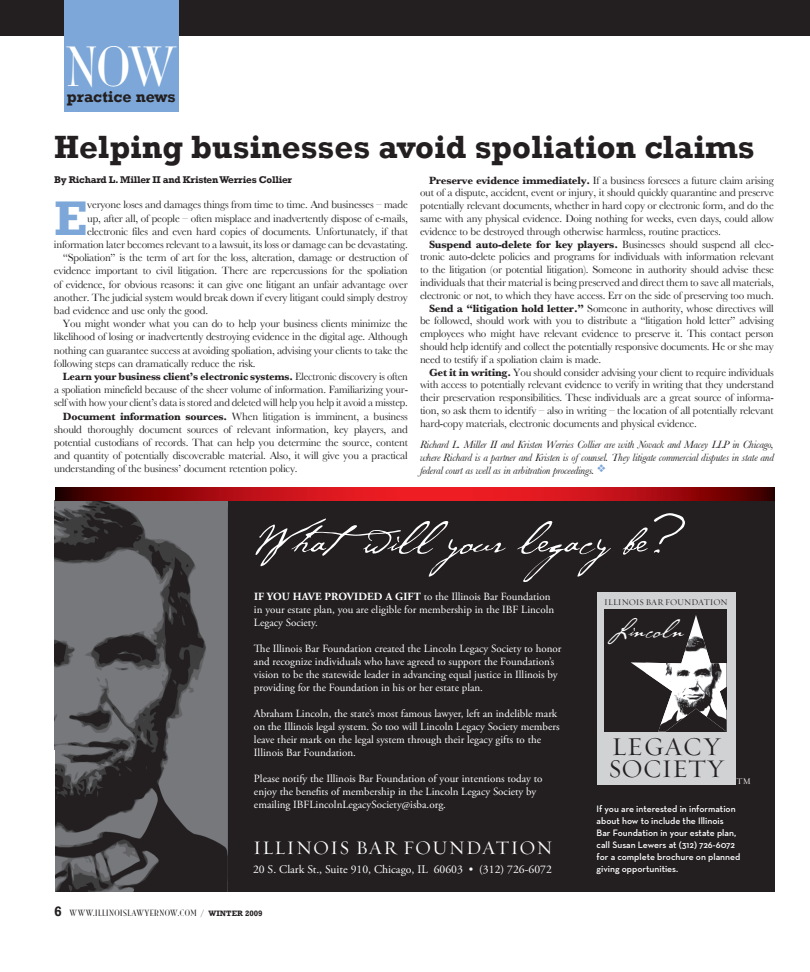
<style>
.page{position:relative;width:810px;height:972px;background:#fff}
.page>*{position:absolute;margin:0;border:0;box-sizing:border-box;transform-origin:0 0}
.t1{font:50px "Mona Lisa Std Solid";color:#fff}
.t2{font:700 49.9px "Rockwell";color:#7ca7d8}
.t3{font:700 33px "Rockwell";color:#231f20}
.t4{font:26.2px "Requiem Display";letter-spacing:.03em;color:#231f20}
.t5{font:25.9px "Requiem Display";color:#231f20}
.t6{font:25.3px "Cezanne";color:#fff}
.t7{font:19.5px "Requiem Display";letter-spacing:.06em;color:#fff}
.t8{font:700 16px "Rockwell";color:#231f20}
.t9{font:700 14px "Rockwell";color:#231f20}
.t10{font:11.7px "Adobe Garamond Pro";color:#fff}
.t11{font:11px/12.8px "Baskerville";letter-spacing:-.02em;color:#231f20;text-align:justify}
.t12{font:11px/13px "Adobe Garamond Pro";color:#fff}
.t13{font:italic 11px/13px "Baskerville";letter-spacing:-.02em;color:#231f20;text-align:justify}
.t14{font:700 11px "Baskerville";letter-spacing:-.02em;color:#231f20}
.t15{font:700 10px "Rockwell";letter-spacing:-.02em;color:#231f20}
.t16{font:600 9.5px/12px "Neutraface Text";color:#fff}
.t17{font:8.8px "Requiem Display";color:#231f20}
.t18{font:8.8px "Requiem Display";color:#fff}
.t19{font:8px "Mona Lisa Std Solid";letter-spacing:.06em;color:#231f20}
.s1{font-weight:700}
.s2{font-weight:400}
.s3{font-family:"Rockwell";font-weight:700}
</style>
<div class="page">
<div style="left:0;top:0;width:810px;height:36px;background:#231f20"></div>
<div style="left:64px;top:0;width:115px;height:111px;background:#7ca7d8"></div>
<div style="left:227px;top:500px;width:548px;height:392px;background:#231f20"></div>
<svg style="left:256px;top:513px;width:429px;height:69px"></svg>
<div style="left:597px;top:592px;width:138px;height:193px;background:#d1d2d4"></div>
<div style="left:604px;top:610px;width:122px;height:122px;background:#231f20"></div>
<svg style="left:631px;top:615px;width:72px;height:58px"></svg>
<img style="left:646px;top:636px;width:80px;height:96px">
<img style="left:55px;top:500px;width:172px;height:392px">
<svg style="left:55px;top:487px;width:720px;height:13px"></svg>
<svg style="left:254px;top:644px;width:12px;height:8px"></svg>
<h1 class="t1" style="left:67px;top:37px;width:38px">NOW</h1>
<h3 class="t8" style="left:67px;top:86px;width:110px">practice news</h3>
<h3 class="t3" style="left:54px;top:127px;width:702px">Helping businesses avoid spoliation claims</h3>
<p class="t15" style="left:54px;top:174px;width:240px">By Richard L. Miller II and Kristen Werries Collier</p>
<h2 class="t2" style="left:54px;top:188px;width:35px">E</h2>
<p class="t11" style="left:87px;top:198px;width:322px">veryone loses and damages things from time to time. And businesses – made</p>
<p class="t11" style="left:420px;top:174px;width:355px;text-indent:9px"><span class="s1">Preserve evidence immediately.</span> If a business foresees a future claim arising out of a dispute, accident, event or injury, it should quickly quarantine and preserve potentially relevant documents, whether in hard copy or electronic form, and do the same with any physical evidence. Doing nothing for weeks, even days, could allow evidence to be destroyed through otherwise harmless, routine practices.</p>
<p class="t14" style="left:429px;top:238px;width:347px">Suspend auto-delete for key players. <span class="s2">Businesses should suspend all elec-</span></p>
<p class="t11" style="left:420px;top:250px;width:355px">tronic auto-delete policies and programs for individuals with information relevant</p>
<p class="t11" style="left:420px;top:263px;width:355px">to the litigation (or potential litigation). Someone in authority should advise these</p>
<p class="t11" style="left:420px;top:276px;width:355px">individuals that their material is being preserved and direct them to save all materials,</p>
<p class="t11" style="left:420px;top:289px;width:355px">electronic or not, to which they have access. Err on the side of preserving too much.</p>
<p class="t11" style="left:429px;top:302px;width:346px"><span class="s1">Send a “litigation hold letter.”</span> Someone in authority, whose directives will</p>
<p class="t11" style="left:420px;top:314px;width:355px">be followed, should work with you to distribute a “litigation hold letter” advising</p>
<p class="t11" style="left:420px;top:327px;width:355px">employees who might have relevant evidence to preserve it. This contact person</p>
<p class="t11" style="left:420px;top:340px;width:355px">should help identify and collect the potentially responsive documents. He or she may</p>
<p class="t11" style="left:420px;top:353px;width:183px">need to testify if a spoliation claim is made.</p>
<p class="t11" style="left:429px;top:366px;width:346px"><span class="s1">Get it in writing.</span> You should consider advising your client to require individuals</p>
<p class="t11" style="left:420px;top:378px;width:355px">with access to potentially relevant evidence to verify in writing that they understand</p>
<p class="t11" style="left:420px;top:391px;width:356px">their preservation responsibilities. These individuals are a great source of informa-</p>
<p class="t11" style="left:420px;top:404px;width:355px">tion, so ask them to identify – also in writing – the location of all potentially relevant</p>
<p class="t11" style="left:420px;top:417px;width:278px">hard-copy materials, electronic documents and physical evidence.</p>
<p class="t13" style="left:420px;top:438px;width:355px">Richard L. Miller II and Kristen Werries Collier are with Novack and Macey LLP in Chicago, where Richard is a partner and Kristen is of counsel. They litigate commercial disputes in state and federal court as well as in arbitration proceedings. <sup>❖</sup></p>
<p class="t11" style="left:87px;top:211px;width:322px">up, after all, of people – often misplace and inadvertently dispose of e-mails,</p>
<p class="t11" style="left:87px;top:225px;width:322px">electronic files and even hard copies of documents. Unfortunately, if that</p>
<p class="t11" style="left:54px;top:238px;width:355px">information later becomes relevant to a lawsuit, its loss or damage can be devastating.</p>
<p class="t11" style="left:63px;top:251px;width:346px">“Spoliation” is the term of art for the loss, alteration, damage or destruction of</p>
<p class="t11" style="left:54px;top:264px;width:355px">evidence important to civil litigation. There are repercussions for the spoliation</p>
<p class="t11" style="left:54px;top:277px;width:355px">of evidence, for obvious reasons: it can give one litigant an unfair advantage over</p>
<p class="t11" style="left:54px;top:291px;width:355px">another. The judicial system would break down if every litigant could simply destroy</p>
<p class="t11" style="left:54px;top:304px;width:156px">bad evidence and use only the good.</p>
<p class="t11" style="left:63px;top:317px;width:346px">You might wonder what you can do to help your business clients minimize the</p>
<p class="t11" style="left:54px;top:330px;width:355px">likelihood of losing or inadvertently destroying evidence in the digital age. Although</p>
<p class="t11" style="left:54px;top:343px;width:355px">nothing can guarantee success at avoiding spoliation, advising your clients to take the</p>
<p class="t11" style="left:54px;top:357px;width:203px">following steps can dramatically reduce the risk.</p>
<p class="t14" style="left:63px;top:370px;width:346px">Learn your business client’s electronic systems. <span class="s2">Electronic discovery is often</span></p>
<p class="t11" style="left:54px;top:383px;width:356px">a spoliation minefield because of the sheer volume of information. Familiarizing your-</p>
<p class="t11" style="left:54px;top:396px;width:355px">self with how your client’s data is stored and deleted will help you help it avoid a misstep.</p>
<p class="t11" style="left:63px;top:409px;width:346px"><span class="s1">Document information sources.</span> When litigation is imminent, a business</p>
<p class="t11" style="left:54px;top:423px;width:355px">should thoroughly document sources of relevant information, key players, and</p>
<p class="t11" style="left:54px;top:436px;width:355px">potential custodians of records. That can help you determine the source, content</p>
<p class="t11" style="left:54px;top:449px;width:355px">and quantity of potentially discoverable material. Also, it will give you a practical</p>
<p class="t11" style="left:54px;top:462px;width:245px">understanding of the business’ document retention policy.</p>
<p class="t12" style="left:254px;top:591px;width:302px"><span class="s1">IF YOU HAVE PROVIDED A GIFT</span> to the Illinois Bar Foundation in your estate plan, you are eligible for membership in the IBF Lincoln<br>Legacy Society.</p>
<p class="t12" style="left:254px;top:643px;width:309px;text-indent:12px">e Illinois Bar Foundation created the Lincoln Legacy Society to honor and recognize individuals who have agreed to support the Foundation’s vision to be the statewide leader in advancing equal justice in Illinois by providing for the Foundation in his or her estate plan.</p>
<p class="t12" style="left:254px;top:708px;width:307px">Abraham Lincoln, the state’s most famous lawyer, left an indelible mark on the Illinois legal system. So too will Lincoln Legacy Society members leave their mark on the legal system through their legacy gifts to the Illinois Bar Foundation.</p>
<p class="t12" style="left:254px;top:773px;width:290px">Please notify the Illinois Bar Foundation of your intentions today to enjoy the benefits of membership in the Lincoln Legacy Society by emailing IBFLincolnLegacySociety@isba.org.</p>
<h3 class="t7" style="left:253px;top:835px;width:301px">ILLINOIS BAR FOUNDATION</h3>
<p class="t10" style="left:253px;top:862px;width:300px">20 S. Clark St., Suite 910, Chicago, IL 60603 • (312) 726-6072</p>
<p class="t9" style="left:54px;top:903px;width:9px">6</p>
<p class="t19" style="left:70px;top:909px;width:195px">WWW.ILLINOISLAWYERNOW.COM / <span class="s3">WINTER 2009</span></p>
<p class="t17" style="left:604px;top:596px;width:125px">ILLINOIS BAR FOUNDATION</p>
<h3 class="t6" style="left:607px;top:613px;width:78px">Lincoln</h3>
<h3 class="t4" style="left:612px;top:730px;width:111px">LEGACY</h3>
<h3 class="t5" style="left:608px;top:752px;width:118px">SOCIETY</h3>
<p class="t18" style="left:737px;top:776px;width:16px">TM</p>
<p class="t16" style="left:597px;top:803px;width:145px">If you are interested in information about how to include the Illinois<br>Bar Foundation in your estate plan, call Susan Lewers at (312) 726-6072 for a complete brochure on planned giving opportunities.</p>
</div>
